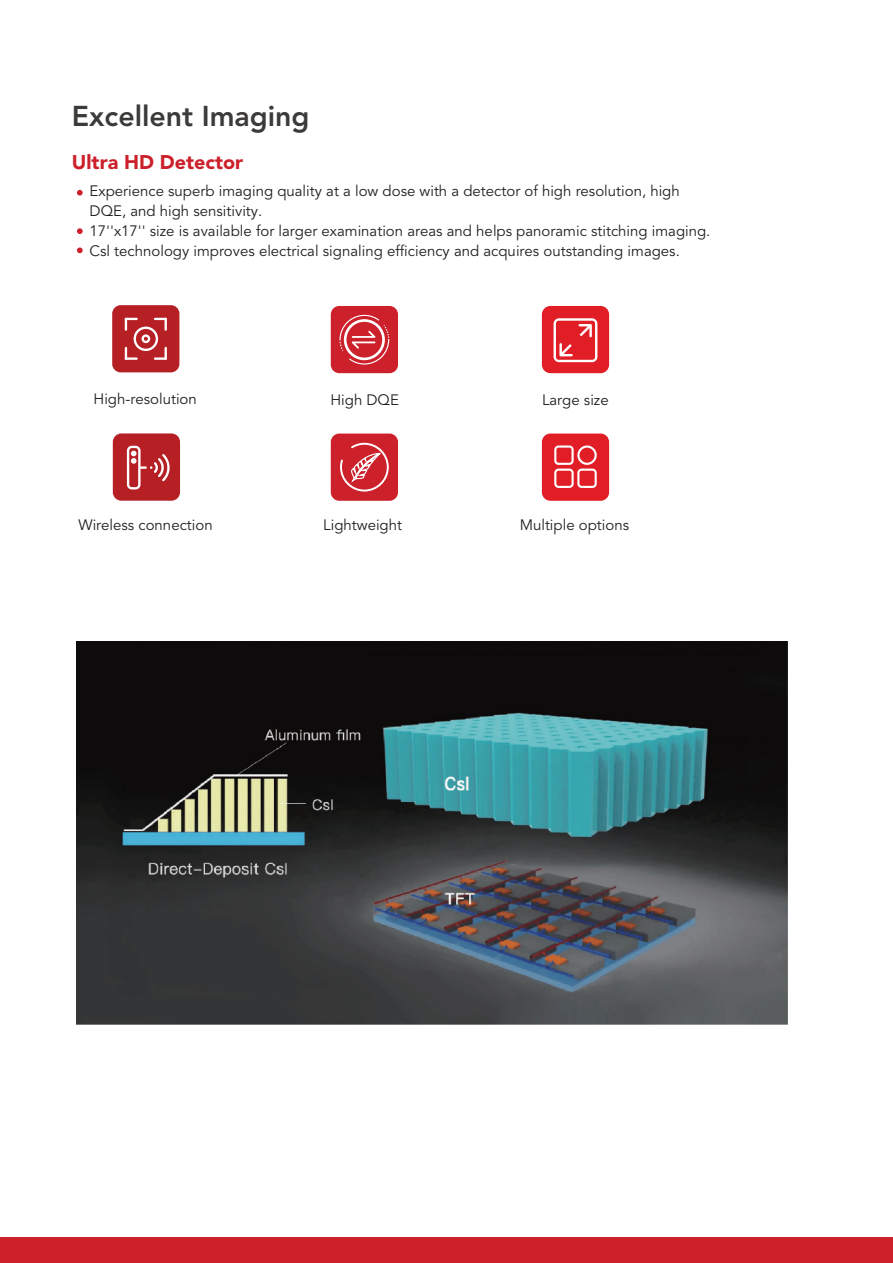
<style>
.page{position:relative;width:893px;height:1263px;background:#fff}
.page>*{position:absolute;margin:0;border:0;box-sizing:border-box;transform-origin:0 0}
.t1{font:800 28.5px "Avenir LT Pro";color:#3d3b39}
.t2{font:900 19.8px "Avenir";color:#cc202b}
.t3{font:15px/19.8px "Avenir";color:#231f20}
</style>
<div class="page">
<div style="left:0;top:1237px;width:893px;height:26px;background:#cc202b"></div>
<img style="left:77px;top:641px;width:710px;height:384px">
<svg style="left:77px;top:190px;width:6px;height:6px"></svg>
<svg style="left:77px;top:228px;width:6px;height:6px"></svg>
<svg style="left:77px;top:247px;width:6px;height:6px"></svg>
<div style="left:112px;top:305px;width:67px;height:67px;background:#b61f24;border-radius:9px"></div>
<svg style="left:125px;top:318px;width:42px;height:42px"></svg>
<div style="left:542px;top:433px;width:67px;height:68px;background:#e11e26;border-radius:9px"></div>
<svg style="left:554px;top:445px;width:43px;height:43px"></svg>
<div style="left:113px;top:433px;width:67px;height:68px;background:#b61f24;border-radius:9px"></div>
<svg style="left:127px;top:446px;width:43px;height:43px"></svg>
<div style="left:331px;top:433px;width:67px;height:68px;background:#cc202b;border-radius:9px"></div>
<svg style="left:340px;top:442px;width:49px;height:50px"></svg>
<div style="left:542px;top:306px;width:67px;height:67px;background:#e11e26;border-radius:9px"></div>
<svg style="left:554px;top:318px;width:43px;height:44px"></svg>
<div style="left:331px;top:306px;width:67px;height:67px;background:#cc202b;border-radius:9px"></div>
<svg style="left:339px;top:315px;width:50px;height:50px"></svg>
<h1 class="t1" style="left:72px;top:99px;width:239px">Excellent Imaging</h1>
<h2 class="t2" style="left:72px;top:150px;width:173px">Ultra HD Detector</h2>
<p class="t3" style="left:90px;top:182px;width:622px">Experience superb imaging quality at a low dose with a detector of high resolution, high DQE, and high sensitivity.<br>17''x17'' size is available for larger examination areas and helps panoramic stitching imaging.<br>Csl technology improves electrical signaling efficiency and acquires outstanding images.</p>
<p class="t3" style="left:94px;top:390px;width:105px">High-resolution</p>
<p class="t3" style="left:330px;top:390px;width:70px">High DQE</p>
<p class="t3" style="left:542px;top:390px;width:68px">Large size</p>
<p class="t3" style="left:79px;top:516px;width:136px">Wireless connection</p>
<p class="t3" style="left:323px;top:516px;width:80px">Lightweight</p>
<p class="t3" style="left:520px;top:516px;width:111px">Multiple options</p>
</div>
